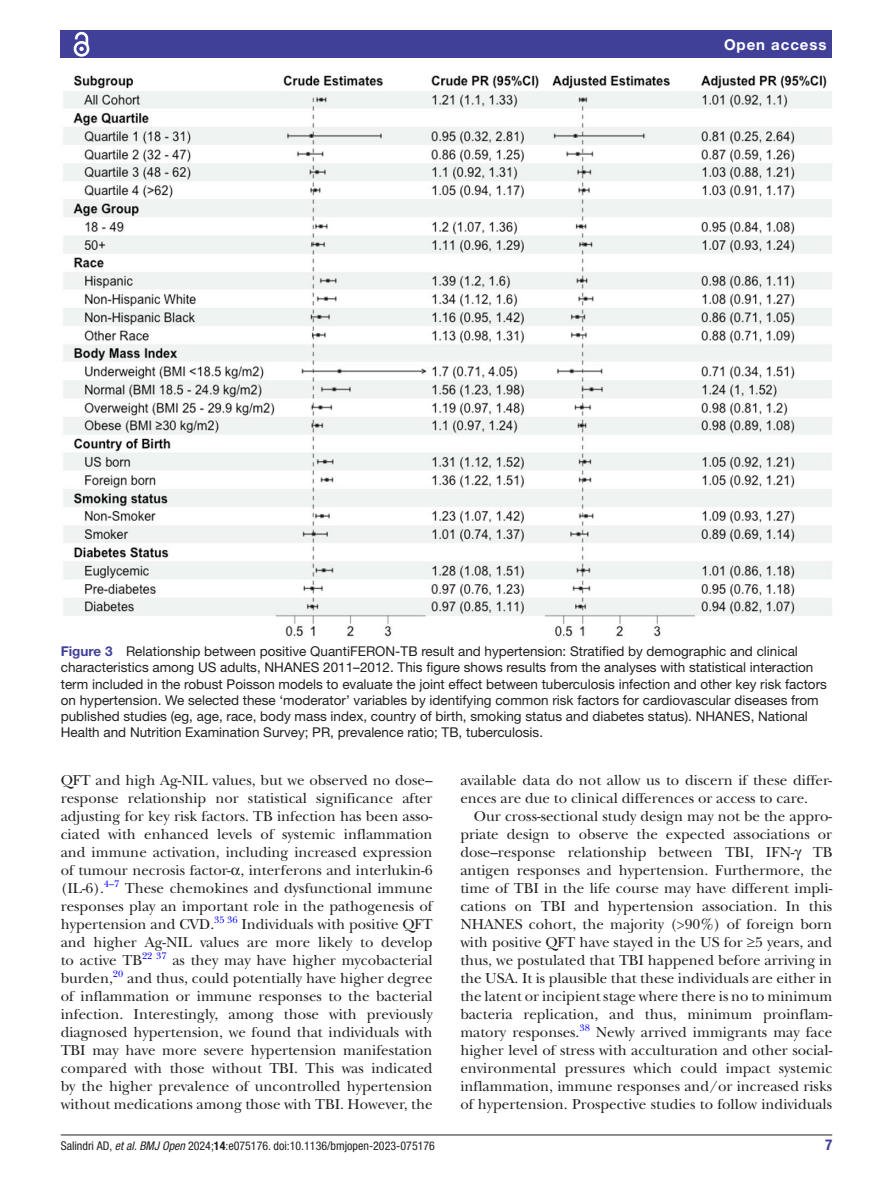
<style>
.page{position:relative;width:893px;height:1191px;background:#fff}
.page>*{position:absolute;margin:0;border:0;box-sizing:border-box;transform-origin:0 0}
.t1{font:15px/18px "New Baskerville";color:#231f20;text-align:justify}
.t2{font:700 15px "Helvetica Neue LT Std";letter-spacing:.065em;color:#fff}
.t3{font:700 condensed 15px "Helvetica Neue LT Std";color:#414099}
.t4{font:13.5px/16.2px "Helvetica Neue LT Std";color:#231f20}
.t5{font:condensed 12px "Helvetica Neue LT Std";color:#231f20}
.t6{font:9.9px "New Baskerville";color:#00f}
.s1{font-weight:700;color:#414099}
.s2{font-style:italic}
.s3{font-weight:700}
</style>
<div class="page">
<hr style="left:61px;top:1134px;width:771px;height:1px;background:#231f20">
<div style="left:61px;top:31px;width:771px;height:27px;background:#414099"></div>
<svg style="left:73px;top:31px;width:17px;height:26px"></svg>
<img style="left:63px;top:75px;width:769px;height:562px">
<p class="t2" style="left:724px;top:35px;width:104px">Open access</p>
<p class="t4" style="left:61px;top:643px;width:768px"><span class="s1">Figure 3</span> Relationship between positive QuantiFERON-TB result and hypertension: Stratified by demographic and clinical characteristics among US adults, NHANES 2011–2012. This figure shows results from the analyses with statistical interaction term included in the robust Poisson models to evaluate the joint effect between tuberculosis infection and other key risk factors on hypertension. We selected these ‘moderator’ variables by identifying common risk factors for cardiovascular diseases from published studies (eg, age, race, body mass index, country of birth, smoking status and diabetes status). NHANES, National Health and Nutrition Examination Survey; PR, prevalence ratio; TB, tuberculosis.</p>
<p class="t1" style="left:61px;top:771px;width:373px">QFT and high Ag-NIL values, but we observed no dose– response relationship nor statistical significance after adjusting for key risk factors. TB infection has been asso&shy;ciated with enhanced levels of systemic inflammation and immune activation, including increased expression of tumour necrosis factor- , interferons and interlukin-6 (IL-6).</p>
<p class="t6" style="left:104px;top:877px;width:17px">4–7</p>
<p class="t1" style="left:61px;top:879px;width:373px;text-indent:64px">These chemokines and dysfunctional immune responses play an important role in the pathogenesis of hypertension and CVD.</p>
<p class="t6" style="left:214px;top:913px;width:25px">35 36</p>
<p class="t1" style="left:61px;top:915px;width:373px;text-indent:181px">Individuals with positive QFT and higher Ag-NIL values are more likely to develop to active TB</p>
<p class="t6" style="left:142px;top:949px;width:26px">22 37</p>
<p class="t1" style="left:172px;top:951px;width:262px">as they may have higher mycobacterial</p>
<p class="t1" style="left:61px;top:969px;width:54px">burden,</p>
<p class="t6" style="left:113px;top:967px;width:12px">20</p>
<p class="t1" style="left:61px;top:969px;width:373px;text-indent:67px">and thus, could potentially have higher degree of inflammation or immune responses to the bacterial infection. Interestingly, among those with previously diagnosed hypertension, we found that individuals with TBI may have more severe hypertension manifestation compared with those without TBI. This was indicated by the higher prevalence of uncontrolled hypertension without medications among those with TBI. However, the</p>
<p class="t1" style="left:460px;top:771px;width:373px">available data do not allow us to discern if these differ&shy;ences are due to clinical differences or access to care.</p>
<p class="t1" style="left:460px;top:807px;width:373px;text-indent:14px">Our cross-sectional study design may not be the appro&shy;priate design to observe the expected associations or dose–response relationship between TBI, IFN- TB antigen responses and hypertension. Furthermore, the time of TBI in the life course may have different impli&shy;cations on TBI and hypertension association. In this NHANES cohort, the majority (&gt;90%) of foreign born with positive QFT have stayed in the US for ≥5 years, and thus, we postulated that TBI happened before arriving in the USA. It is plausible that these individuals are either in the latent or incipient stage where there is no to minimum bacteria replication, and thus, minimum proinflam&shy;matory responses.<sup>38</sup> Newly arrived immigrants may face higher level of stress with acculturation and other social&shy;environmental pressures which could impact systemic inflammation, immune responses and/or increased risks of hypertension. Prospective studies to follow individuals</p>
<p class="t5" style="left:61px;top:1138px;width:376px">Salindri AD, <span class="s2">et al</span>. <span class="s2">BMJ Open</span> 2024;<span class="s3">14</span>:e075176. doi:10.1136/bmjopen-2023-075176</p>
<p class="t3" style="left:825px;top:1135px;width:9px">7</p>
</div>
